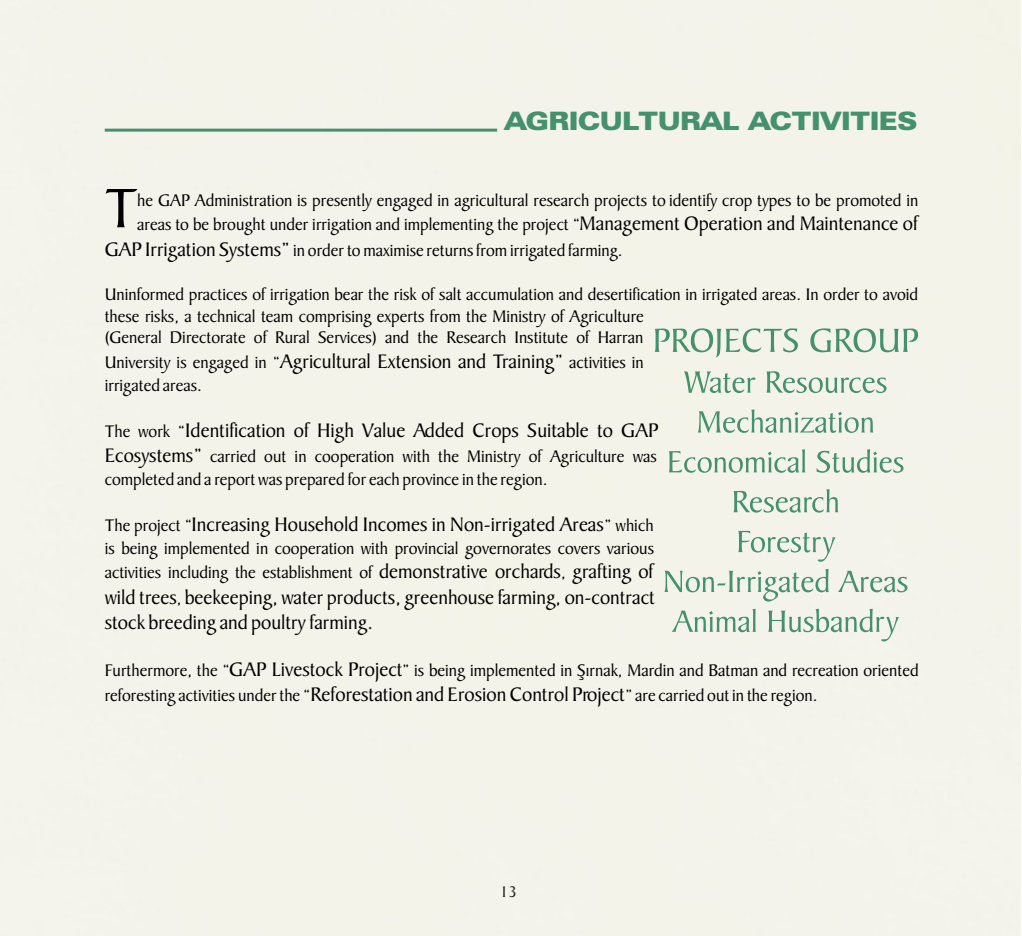
<style>
.page{position:relative;width:1022px;height:936px;background:#fff}
.page>*{position:absolute;margin:0;border:0;box-sizing:border-box;transform-origin:0 0}
.t1{font:59.7px "Baker Signet BT";color:#000}
.t2{font:25.5px "Zurich U Blk Ex BT";color:#45916e;scale:.94 1}
.t3{font:21px/25.3px "Baker Signet BT";color:#000}
.t4{font:18px/25.3px "Baker Signet BT";color:#000}
.t5{font:16.5px "Baker Signet BT";color:#1f1a17}
.s1{font-size:21px}
.s2{font-size:18px}
</style>
<div class="page">
<div style="left:0;top:1px;width:1020px;height:935px;background:#f3f3e9"></div>
<hr style="left:105px;top:129px;width:392px;height:3px;background:#45916e">
<svg style="left:654px;top:328px;width:264px;height:313px"></svg>
<h2 class="t2" style="left:505px;top:110px;width:440px">AGRICULTURAL ACTIVITIES</h2>
<h1 class="t1" style="left:105px;top:182px;width:34px">T</h1>
<p class="t4" style="left:137px;top:188px;width:782px">he GAP Administration is presently engaged in agricultural research projects to identify crop types to be promoted in</p>
<p class="t4" style="left:105px;top:213px;width:815px;text-indent:32px">areas to be brought under irrigation and implementing the project “<span class="s1">Management Operation and Maintenance of<br>GAP Irrigation Systems”</span> in order to maximise returns from irrigated farming.</p>
<p class="t4" style="left:105px;top:284px;width:815px;line-height:21.8px">Uninformed practices of irrigation bear the risk of salt accumulation and desertification in irrigated areas. In order to avoid these risks, a technical team comprising experts from the Ministry of Agriculture<br>(General Directorate of Rural Services) and the Research Institute of Harran</p>
<p class="t4" style="left:105px;top:352px;width:540px;line-height:22.6px">University is engaged in “<span class="s1">Agricultural Extension and Training”</span> activities in irrigated areas.</p>
<p class="t3" style="left:105px;top:419px;width:555px"><span class="s2">The work “</span>Identification of High Value Added Crops Suitable to GAP</p>
<p class="t4" style="left:105px;top:446px;width:553px;line-height:22.6px"><span class="s1">Ecosystems”</span> carried out in cooperation with the Ministry of Agriculture was completed and a report was prepared for each province in the region.</p>
<p class="t3" style="left:105px;top:513px;width:550px"><span class="s2">The project “</span>Increasing Household Incomes in Non-irrigated Areas<span class="s2">” which</span></p>
<p class="t4" style="left:105px;top:537px;width:551px;line-height:24.5px">is being implemented in cooperation with provincial governorates covers various activities including the establishment of <span class="s1">demonstrative orchards</span>, <span class="s1">grafting of</span></p>
<p class="t3" style="left:105px;top:585px;width:551px">wild trees<span class="s2">,</span> beekeeping, water products, greenhouse farming, on-contract stock breeding and poultry farming.</p>
<p class="t4" style="left:105px;top:659px;width:815px">Furthermore, the “<span class="s1">GAP Livestock Project</span>” is being implemented in Þýrnak, Mardin and Batman and recreation oriented reforesting activities under the “<span class="s1">Reforestation and Erosion Control Project</span>” are carried out in the region.</p>
<p class="t5" style="left:500px;top:884px;width:19px">13</p>
</div>
